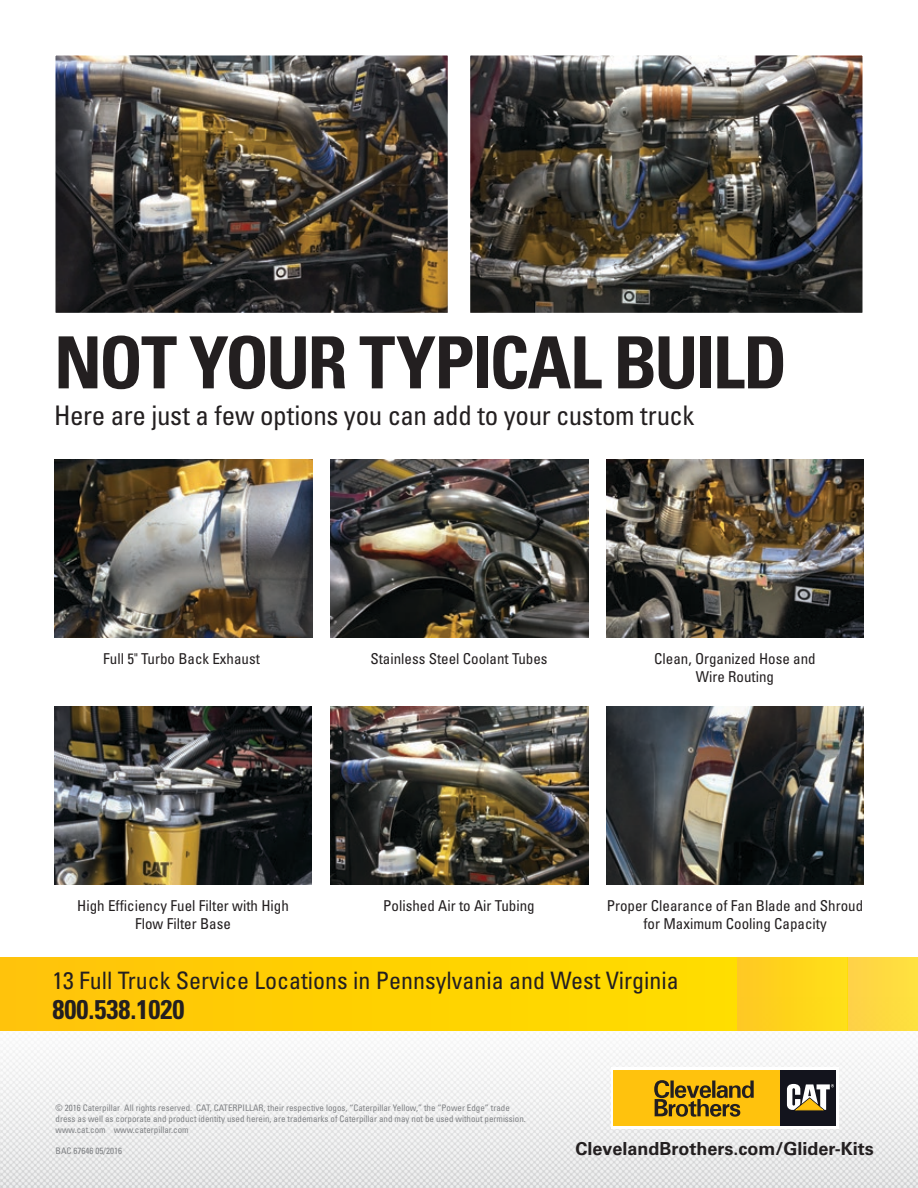
<style>
.page{position:relative;width:918px;height:1188px;background:#fff}
.page>*{position:absolute;margin:0;border:0;box-sizing:border-box;transform-origin:0 0}
.t1{font:700 condensed 72px "Univers";letter-spacing:-.035em;color:#231f20}
.t2{font:condensed 27px "Univers";letter-spacing:-.015em;color:#231f20}
.t3{font:700 condensed 27px "Univers";color:#231f20}
.t4{font:condensed 24px "Univers";color:#231f20}
.t5{font:700 18px "Univers";color:#231f20}
.t6{font:condensed 15px/18px "Univers";color:#231f20;text-align:center}
.t7{font:condensed 9px/10.8px "Univers";color:#808285}
</style>
<div class="page">
<svg style="left:0;top:1042px;width:918px;height:146px;fill:#eff0f0"></svg>
<img style="left:606px;top:706px;width:258px;height:179px">
<img style="left:330px;top:706px;width:258px;height:179px">
<img style="left:54px;top:459px;width:258px;height:179px">
<img style="left:330px;top:459px;width:258px;height:179px">
<img style="left:57px;top:57px;width:389px;height:254px">
<div style="left:54px;top:54px;width:395px;height:260px;border:2px solid #fff"></div>
<img style="left:472px;top:57px;width:389px;height:254px">
<div style="left:469px;top:54px;width:395px;height:260px;border:2px solid #fff"></div>
<img style="left:606px;top:459px;width:258px;height:179px">
<img style="left:54px;top:706px;width:258px;height:179px">
<div style="left:848px;top:957px;width:70px;height:74px;background:#ffd940"></div>
<div style="left:736px;top:957px;width:112px;height:74px;background:#ffd41a"></div>
<div style="left:0;top:957px;width:736px;height:74px;background:linear-gradient(to right,#ffc309,#ffde00)"></div>
<svg style="left:611px;top:1068px;width:227px;height:61px"></svg>
<div style="left:780px;top:1071px;width:55px;height:55px;background:#13141d"></div>
<svg style="left:787px;top:1084px;width:47px;height:27px"></svg>
<div style="left:614px;top:1071px;width:166px;height:55px;background:#ffc20d"></div>
<svg style="left:654px;top:1080px;width:100px;height:37px"></svg>
<h1 class="t1" style="left:54px;top:319px;width:735px">NOT YOUR TYPICAL BUILD</h1>
<h2 class="t2" style="left:54px;top:398px;width:642px">Here are just a few options you can add to your custom truck</h2>
<h3 class="t6" style="left:103px;top:650px;width:158px">Full 5" Turbo Back Exhaust</h3>
<h3 class="t6" style="left:370px;top:650px;width:179px">Stainless Steel Coolant Tubes</h3>
<h3 class="t6" style="left:654px;top:650px;width:163px">Clean, Organized Hose and<br>Wire Routing</h3>
<h3 class="t6" style="left:77px;top:897px;width:213px">High Efficiency Fuel Filter with High<br>Flow Filter Base</h3>
<h3 class="t6" style="left:383px;top:897px;width:153px">Polished Air to Air Tubing</h3>
<h3 class="t6" style="left:607px;top:897px;width:258px">Proper Clearance of Fan Blade and Shroud for Maximum Cooling Capacity</h3>
<h3 class="t4" style="left:53px;top:965px;width:628px">13 Full Truck Service Locations in Pennsylvania and West Virginia</h3>
<h2 class="t3" style="left:53px;top:992px;width:133px">800.538.1020</h2>
<p class="t7" style="left:56px;top:1103px;width:472px">© 2016 Caterpillar All rights reserved. CAT, CATERPILLAR, their respective logos, “Caterpillar Yellow,” the “Power Edge” trade dress as well as corporate and product identity used herein, are trademarks of Caterpillar and may not be used without permission. www.cat.com www.caterpillar.com</p>
<p class="t7" style="left:56px;top:1146px;width:68px">BAC 67646 05/2016</p>
<h3 class="t5" style="left:575px;top:1138px;width:300px">ClevelandBrothers.com/Glider-Kits</h3>
</div>
